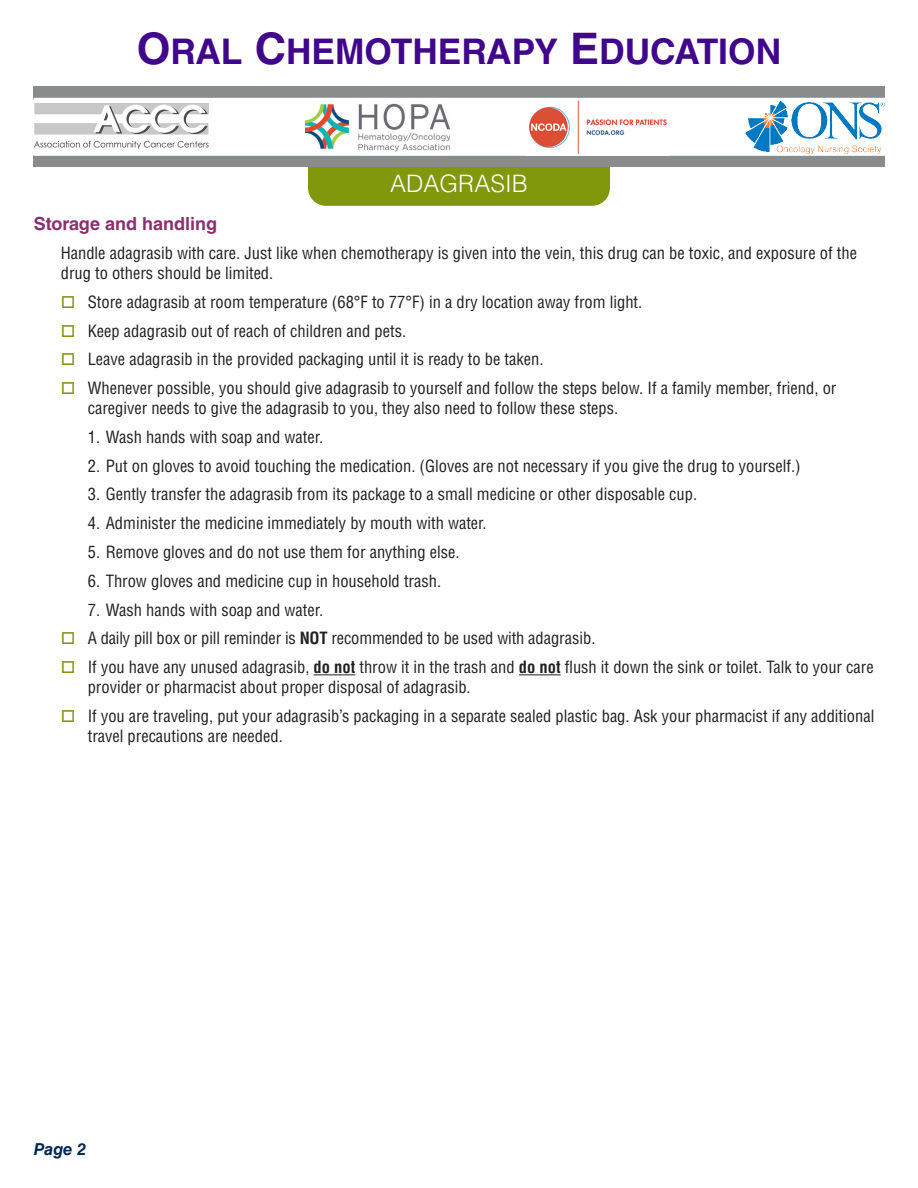
<style>
.page{position:relative;width:918px;height:1188px;background:#fff}
.page>*{position:absolute;margin:0;border:0;box-sizing:border-box;transform-origin:0 0}
.t1{font:700 35.4px "Helvetica LT Std";color:#40068b}
.t2{font:300 24px "Helvetica LT Std";color:#fff}
.subhead{font:700 18px "Helvetica LT Std";color:#8b306d}
.text{font:condensed 16.5px/19.8px "Helvetica LT Std";color:#231f20}
.t3{font:italic 700 16.5px "Helvetica LT Std";color:#002855}
.s1{font-size:43.5px}
.s2{color:#81980d}
.s3{font-weight:700}
</style>
<div class="page">
<div style="left:308px;top:139px;width:302px;height:67px;background:#81980d;border-radius:18px"></div>
<div style="left:34px;top:87px;width:850px;height:80px;background:#898c8d"></div>
<div style="left:34px;top:98px;width:852px;height:58px;background:#fff;border:2px solid #fff"></div>
<img style="left:305px;top:100px;width:145px;height:52px">
<img style="left:745px;top:100px;width:140px;height:54px">
<img style="left:34px;top:103px;width:175px;height:46px">
<img style="left:525px;top:99px;width:145px;height:56px">
<hr style="left:314px;top:674px;width:41px;height:1px;background:#231f20">
<hr style="left:519px;top:674px;width:42px;height:1px;background:#231f20">
<h1 class="t1" style="left:137px;top:30px;width:646px"><span class="s1">O</span>RAL <span class="s1">C</span>HEMOTHERAPY <span class="s1">E</span>DUCATION</h1>
<h2 class="t2" style="left:390px;top:169px;width:139px">ADAGRASIB</h2>
<p class="subhead" style="left:34px;top:213px;width:185px">Storage and handling</p>
<p class="text" style="left:61px;top:243px;width:798px">Handle adagrasib with care. Just like when chemotherapy is given into the vein, this drug can be toxic, and exposure of the drug to others should be limited.</p>
<p class="text" style="left:61px;top:292px;width:583px"><span class="s2">□</span> Store adagrasib at room temperature (68°F to 77°F) in a dry location away from light.</p>
<p class="text" style="left:61px;top:321px;width:347px"><span class="s2">□</span> Keep adagrasib out of reach of children and pets.</p>
<p class="text" style="left:61px;top:349px;width:484px"><span class="s2">□</span> Leave adagrasib in the provided packaging until it is ready to be taken.</p>
<p class="text" style="left:88px;top:378px;width:750px;text-indent:-27px"><span class="s2">□</span> Whenever possible, you should give adagrasib to yourself and follow the steps below. If a family member, friend, or caregiver needs to give the adagrasib to you, they also need to follow these steps.</p>
<p class="text" style="left:88px;top:427px;width:237px">1. Wash hands with soap and water.</p>
<p class="text" style="left:88px;top:456px;width:714px">2. Put on gloves to avoid touching the medication. (Gloves are not necessary if you give the drug to yourself.)</p>
<p class="text" style="left:88px;top:484px;width:611px">3. Gently transfer the adagrasib from its package to a small medicine or other disposable cup.</p>
<p class="text" style="left:88px;top:513px;width:400px">4. Administer the medicine immediately by mouth with water.</p>
<p class="text" style="left:88px;top:542px;width:373px">5. Remove gloves and do not use them for anything else.</p>
<p class="text" style="left:88px;top:571px;width:355px">6. Throw gloves and medicine cup in household trash.</p>
<p class="text" style="left:88px;top:600px;width:237px">7. Wash hands with soap and water.</p>
<p class="text" style="left:61px;top:628px;width:536px"><span class="s2">□</span> A daily pill box or pill reminder is <span class="s3">NOT</span> recommended to be used with adagrasib.</p>
<p class="text" style="left:88px;top:657px;width:787px;text-indent:-27px"><span class="s2">□</span> If you have any unused adagrasib, <span class="s3">do not</span> throw it in the trash and <span class="s3">do not</span> flush it down the sink or toilet. Talk to your care provider or pharmacist about proper disposal of adagrasib.</p>
<p class="text" style="left:88px;top:706px;width:788px;text-indent:-27px"><span class="s2">□</span> If you are traveling, put your adagrasib’s packaging in a separate sealed plastic bag. Ask your pharmacist if any additional travel precautions are needed.</p>
<p class="t3" style="left:34px;top:1139px;width:54px">Page 2</p>
</div>
